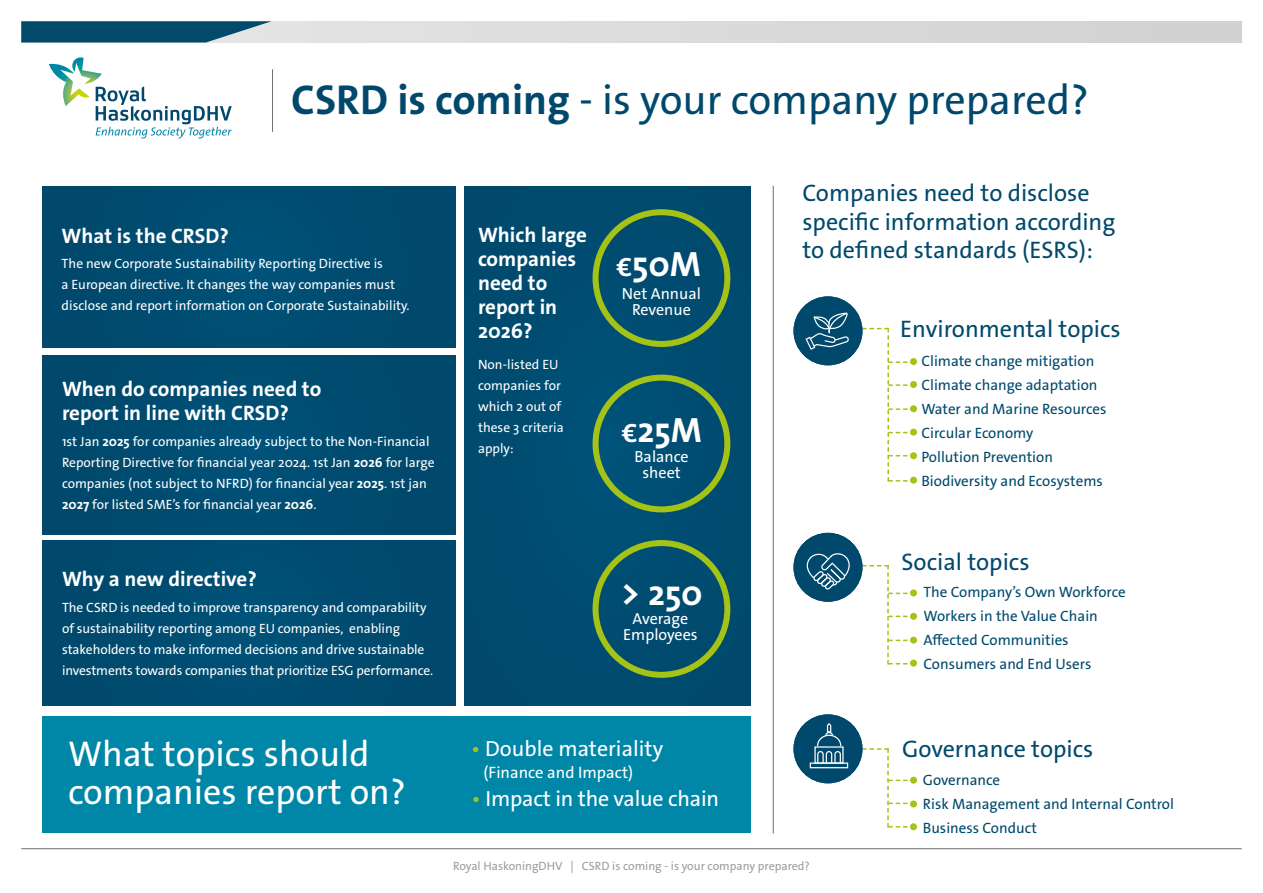
<style>
.page{position:relative;width:1263px;height:893px;background:#fff}
.page>*{position:absolute;margin:0;border:0;box-sizing:border-box;transform-origin:0 0}
.t1{font:42px "The Sans Os F";color:#00496c}
.t2{font:36px/37.8px "The Sans Os F";color:#fff}
.t3{font:700 35.25px "The Sans Os F";color:#fff}
.t4{font:24px/28.5px "The Sans Os F";color:#00496c}
.t5{font:21.9px "The Sans Os F";letter-spacing:-.01em;color:#fff}
.t6{font:700 21px/24px "The Sans Os F";color:#fff}
.t7{font:16.5px "The Sans Os F";color:#fff}
.t8{font:16.05px/16px "The Sans Os F";color:#fff;text-align:center}
.t9{font:15px/24px "The Sans Os F";color:#00496c}
.t10{font:13.5px/21px "The Sans Os F";color:#fff}
.t11{font:12px "The Sans Os F";color:#9d9d9c}
.s1{font-weight:700}
.s2{font-size:26.55px}
.s3{color:#a5c217}
</style>
<div class="page">
<hr style="left:21px;top:848px;width:1221px;height:1px;background:#706f6f">
<div style="left:43px;top:716px;width:707px;height:117px;background:#0087a8"></div>
<div style="left:43px;top:186px;width:413px;height:162px;background:#004b6f"></div>
<div style="left:464px;top:186px;width:286px;height:520px;background:#004b6f"></div>
<div style="left:43px;top:540px;width:413px;height:166px;background:#004b6f"></div>
<div style="left:43px;top:355px;width:413px;height:179px;background:#004b6f"></div>
<div style="left:21px;top:21px;width:1221px;height:22px;background:#dadada"></div>
<svg style="left:21px;top:21px;width:250px;height:22px;background:#25627e"></svg>
<hr style="left:773px;top:186px;width:1px;height:647px;background:#706f6f">
<hr style="left:272px;top:69px;width:1px;height:63px;background:#706f6f">
<svg style="left:49px;top:57px;width:183px;height:81px"></svg>
<div style="left:793px;top:296px;width:69px;height:69px;background:#00496c;border-radius:34px"></div>
<svg style="left:805px;top:312px;width:44px;height:38px"></svg>
<div style="left:793px;top:533px;width:69px;height:69px;background:#00496c;border-radius:34px"></div>
<svg style="left:806px;top:553px;width:44px;height:37px"></svg>
<div style="left:793px;top:714px;width:69px;height:69px;background:#00496c;border-radius:34px"></div>
<div style="left:810px;top:762px;width:38px;height:6px;border:1px solid #fff"></div>
<svg style="left:816px;top:723px;width:26px;height:41px"></svg>
<div style="left:592px;top:209px;width:138px;height:138px;border:6px solid #a5c217;border-radius:50%"></div>
<div style="left:592px;top:375px;width:138px;height:137px;border:6px solid #a5c217;border-radius:50%"></div>
<div style="left:592px;top:540px;width:138px;height:138px;border:6px solid #a5c217;border-radius:50%"></div>
<svg style="left:862px;top:328px;width:53px;height:154px"></svg>
<svg style="left:862px;top:748px;width:53px;height:79px"></svg>
<svg style="left:862px;top:565px;width:53px;height:99px"></svg>
<div style="left:910px;top:358px;width:7px;height:7px;background:#a5c217;border-radius:50%"></div>
<div style="left:910px;top:381px;width:7px;height:7px;background:#a5c217;border-radius:50%"></div>
<div style="left:910px;top:405px;width:7px;height:7px;background:#a5c217;border-radius:50%"></div>
<div style="left:910px;top:429px;width:7px;height:7px;background:#a5c217;border-radius:50%"></div>
<div style="left:910px;top:452px;width:7px;height:7px;background:#a5c217;border-radius:50%"></div>
<div style="left:910px;top:477px;width:7px;height:7px;background:#a5c217;border-radius:50%"></div>
<div style="left:910px;top:589px;width:7px;height:7px;background:#a5c217;border-radius:50%"></div>
<div style="left:910px;top:613px;width:7px;height:7px;background:#a5c217;border-radius:50%"></div>
<div style="left:910px;top:637px;width:7px;height:7px;background:#a5c217;border-radius:50%"></div>
<div style="left:910px;top:660px;width:7px;height:7px;background:#a5c217;border-radius:50%"></div>
<div style="left:910px;top:777px;width:7px;height:7px;background:#a5c217;border-radius:50%"></div>
<div style="left:910px;top:800px;width:7px;height:7px;background:#a5c217;border-radius:50%"></div>
<div style="left:910px;top:823px;width:7px;height:7px;background:#a5c217;border-radius:50%"></div>
<h1 class="t1" style="left:291px;top:73px;width:799px"><span class="s1">CSRD is coming</span> - is your company prepared?</h1>
<h3 class="t6" style="left:62px;top:224px;width:169px">What is the CRSD?</h3>
<p class="t10" style="left:62px;top:253px;width:349px">The new Corporate Sustainability Reporting Directive is<br>a European directive. It changes the way companies must disclose and report information on Corporate Sustainability.</p>
<h3 class="t6" style="left:62px;top:377px;width:261px">When do companies need to report in line with CRSD?</h3>
<p class="t10" style="left:62px;top:431px;width:374px">1st Jan <span class="s1">2025</span> for companies already subject to the Non-Financial Reporting Directive for financial year 2024. 1st Jan <span class="s1">2026</span> for large companies (not subject to NFRD) for financial year <span class="s1">2025</span>. 1st jan <span class="s1">2027</span> for listed SME’s for financial year <span class="s1">2026</span>.</p>
<h3 class="t6" style="left:62px;top:568px;width:196px">Why a new directive?</h3>
<p class="t10" style="left:62px;top:597px;width:373px">The CSRD is needed to improve transparency and comparability of sustainability reporting among EU companies, enabling stakeholders to make informed decisions and drive sustainable investments towards companies that prioritize ESG performance.</p>
<h3 class="t6" style="left:478px;top:223px;width:111px">Which large companies need to report in<br>2026?</h3>
<p class="t10" style="left:478px;top:354px;width:87px">Non-listed EU companies for which 2 out of these 3 criteria apply:</p>
<h3 class="t3" style="left:617px;top:241px;width:86px"><span class="s2">€</span>50M</h3>
<p class="t8" style="left:622px;top:286px;width:81px">Net Annual<br>Revenue</p>
<h3 class="t3" style="left:622px;top:408px;width:82px"><span class="s2">€</span>25M</h3>
<p class="t8" style="left:634px;top:449px;width:56px">Balance sheet</p>
<h3 class="t3" style="left:621px;top:570px;width:83px">&gt; 250</h3>
<p class="t8" style="left:623px;top:611px;width:76px">Average<br>Employees</p>
<h3 class="t4" style="left:802px;top:179px;width:314px">Companies need to disclose specific information according to defined standards (ESRS):</h3>
<h3 class="t4" style="left:900px;top:314px;width:222px">Environmental topics</h3>
<p class="t9" style="left:921px;top:349px;width:187px">Climate change mitigation<br>Climate change adaptation<br>Water and Marine Resources<br>Circular Economy<br>Pollution Prevention<br>Biodiversity and Ecosystems</p>
<h3 class="t4" style="left:901px;top:548px;width:130px">Social topics</h3>
<p class="t9" style="left:923px;top:580px;width:204px">The Company’s Own Workforce<br>Workers in the Value Chain<br>Affected Communities<br>Consumers and End Users</p>
<h2 class="t2" style="left:68px;top:735px;width:339px">What topics should companies report on?</h2>
<h3 class="t5" style="left:471px;top:734px;width:194px"><span class="s3">•</span> Double materiality</h3>
<h3 class="t4" style="left:902px;top:735px;width:193px">Governance topics</h3>
<p class="t7" style="left:484px;top:762px;width:151px">(Finance and Impact)</p>
<h3 class="t5" style="left:471px;top:785px;width:249px"><span class="s3">•</span> Impact in the value chain</h3>
<p class="t9" style="left:923px;top:768px;width:253px">Governance<br>Risk Management and Internal Control<br>Business Conduct</p>
<p class="t11" style="left:453px;top:858px;width:358px">Royal HaskoningDHV | CSRD is coming - is your company prepared?</p>
</div>
